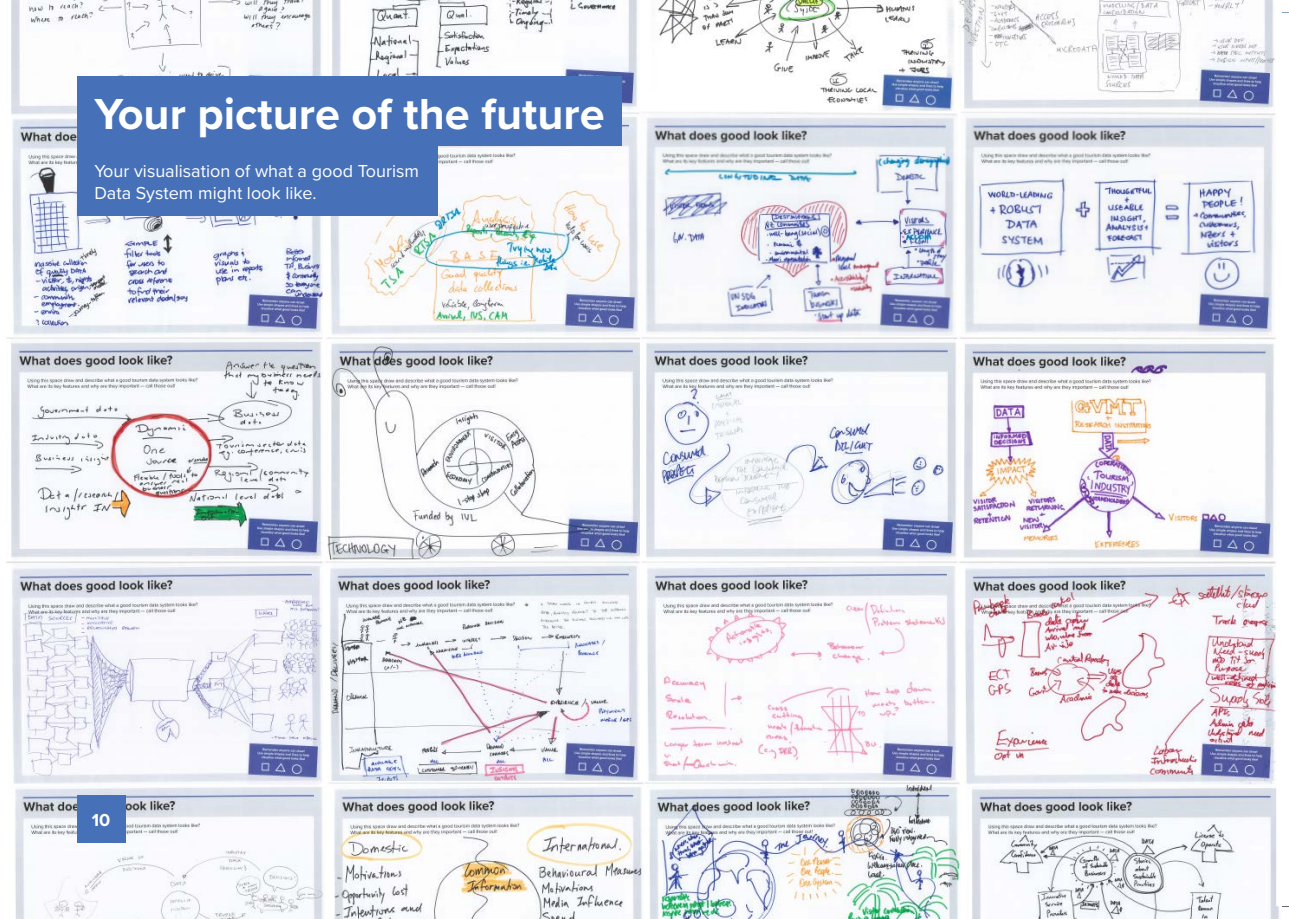
<style>
.page{position:relative;width:1289px;height:919px;background:#fff}
.page>*{position:absolute;margin:0;border:0;box-sizing:border-box;transform-origin:0 0}
.Sub-h2{font:700 45px "Proxima Nova";color:#fff}
.Copy{font:18px/21.6px "Proxima Nova";color:#fff}
.PG_NUM{font:700 18px "Proxima Nova";color:#fff}
</style>
<div class="page">
<img style="left:971px;top:788px;width:308px;height:130px">
<img style="left:326px;top:337px;width:314px;height:223px">
<img style="left:326px;top:0;width:311px;height:110px">
<img style="left:658px;top:0;width:617px;height:111px">
<img style="left:15px;top:787px;width:627px;height:131px">
<img style="left:6px;top:561px;width:1270px;height:223px">
<img style="left:642px;top:781px;width:318px;height:137px">
<img style="left:12px;top:112px;width:945px;height:223px">
<img style="left:961px;top:112px;width:315px;height:223px">
<img style="left:7px;top:337px;width:316px;height:222px">
<img style="left:11px;top:0;width:312px;height:117px">
<img style="left:641px;top:337px;width:635px;height:222px">
<svg style="left:1276px;top:788px;width:3px;height:118px"></svg>
<div style="left:77px;top:146px;width:361px;height:69px;background:#4671b8"></div>
<div style="left:77px;top:794px;width:48px;height:48px;background:#4671b8"></div>
<div style="left:77px;top:77px;width:544px;height:69px;background:#4671b8"></div>
<p class="Sub-h2" style="left:94px;top:81px;width:511px">Your picture of the future</p>
<p class="Copy" style="left:94px;top:159px;width:326px">Your visualisation of what a good Tourism<br>Data System might look like.</p>
<p class="PG_NUM" style="left:92px;top:806px;width:20px">10</p>
</div>
